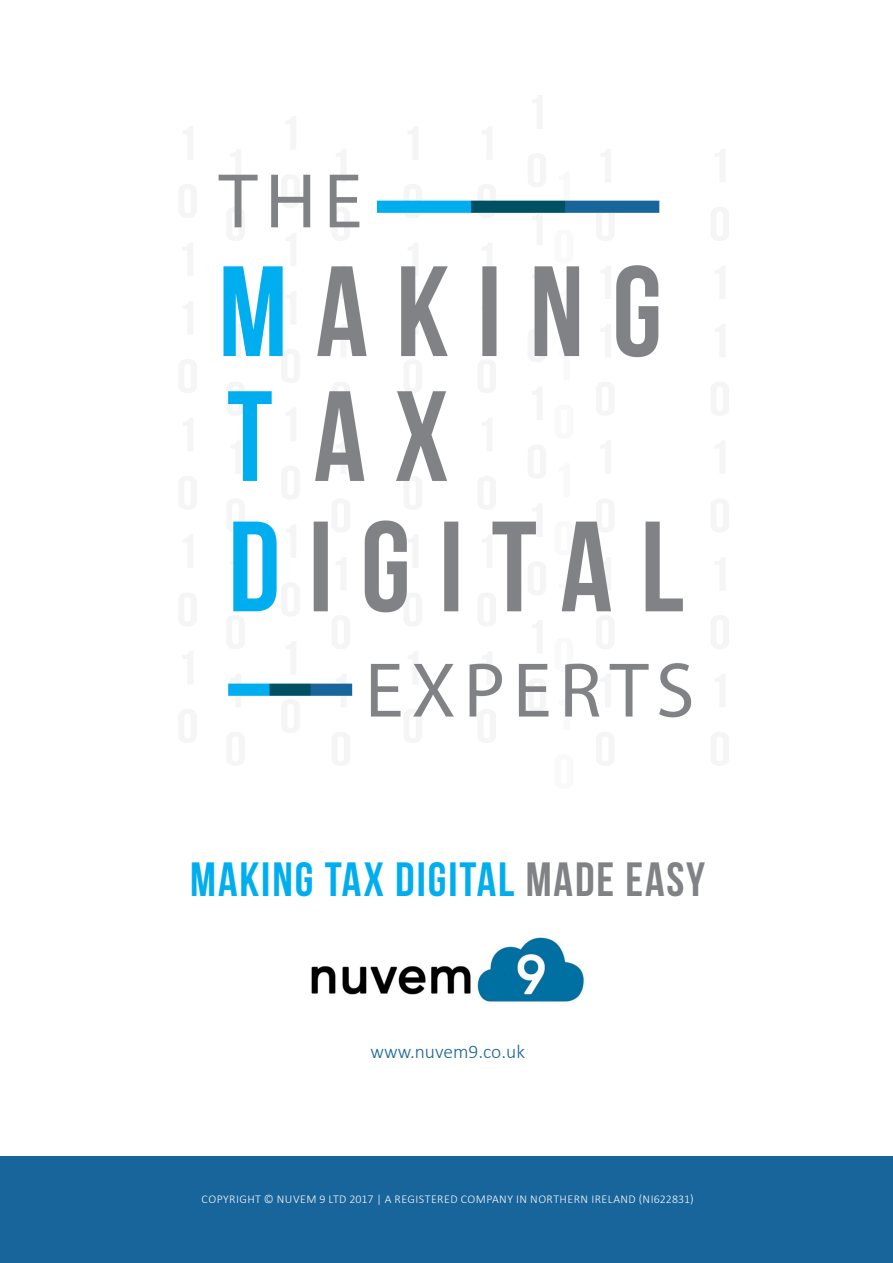
<style>
.page{position:relative;width:893px;height:1263px;background:#fff}
.page>*{position:absolute;margin:0;border:0;box-sizing:border-box;transform-origin:0 0}
.t1{font:48px "Bebas Neue";letter-spacing:.04em;color:#00aeef}
.t2{font:300 19.5px "Calibri";color:#18659c}
.t3{font:300 12px "Calibri";letter-spacing:.04em;color:#fafafa}
.s1{color:#808285}
</style>
<div class="page">
<div style="left:0;top:1156px;width:893px;height:107px;background:#18659c"></div>
<img style="left:218px;top:174px;width:474px;height:544px">
<img style="left:311px;top:937px;width:273px;height:65px">
<p class="t1" style="left:190px;top:853px;width:516px">MAKING TAX DIGITAL <span class="s1">MADE EASY</span></p>
<p class="t2" style="left:370px;top:1039px;width:156px">www.nuvem9.co.uk</p>
<p class="t3" style="left:202px;top:1192px;width:494px">COPYRIGHT © NUVEM 9 LTD 2017 | A REGISTERED COMPANY IN NORTHERN IRELAND (NI622831)</p>
</div>
